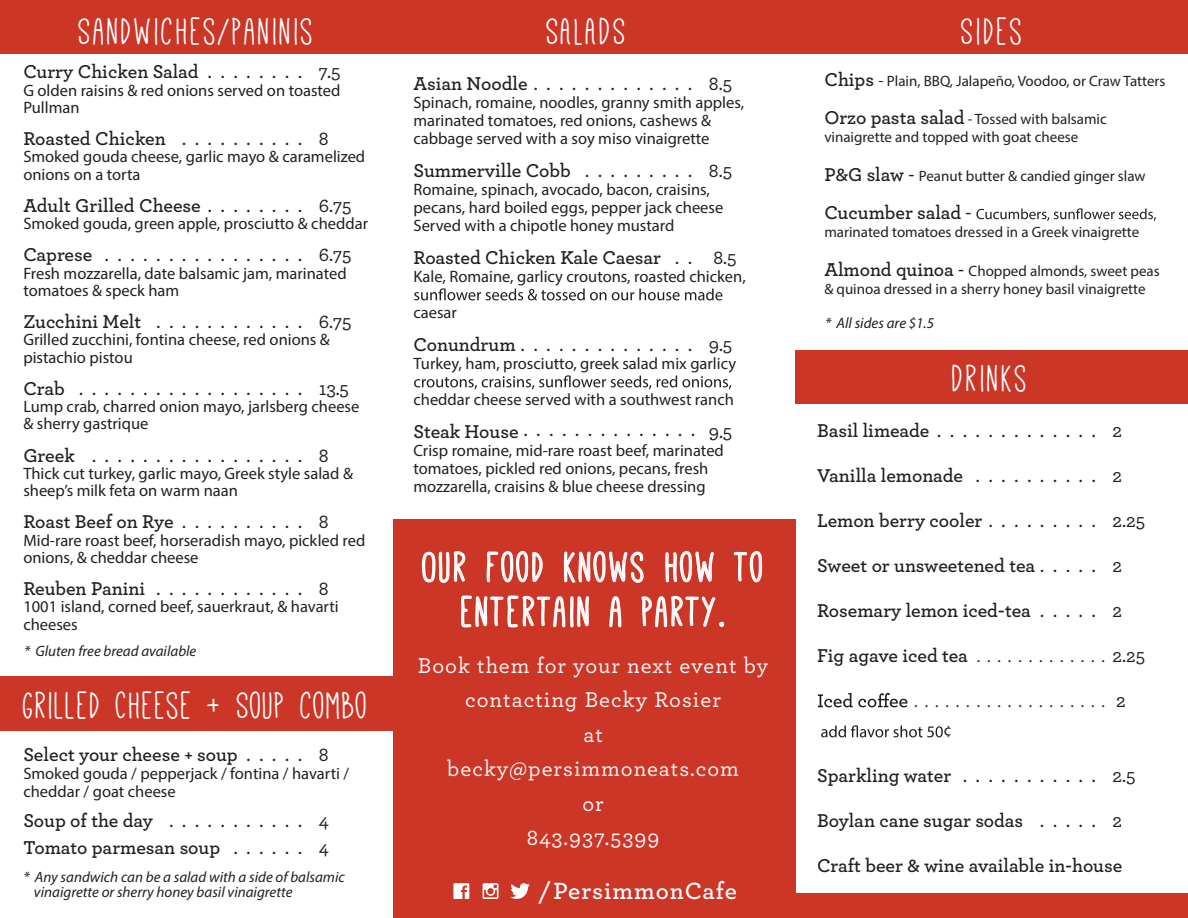
<style>
.page{position:relative;width:1188px;height:918px;background:#fff}
.page>*{position:absolute;margin:0;border:0;box-sizing:border-box;transform-origin:0 0}
.t1{font:46.5px/44.7px "Mathlete Bulky";letter-spacing:.07em;color:#f5f6f7;text-align:center}
.t2{font:42px "Mathlete Bulky";letter-spacing:.07em;color:#fff}
.t3{font:42px "Mathlete Bulky";letter-spacing:.045em;color:#fff}
.t4{font:600 24.6px "Archer";letter-spacing:.04em;color:#fff}
.t5{font:500 22.5px/34.5px "Archer";letter-spacing:.045em;color:#f5f6f7;text-align:center}
.t6{font:600 19.5px/27px "Archer";color:#231f20}
.t7{font:500 19.5px "Archer";color:#231f20}
.t8{font:16.5px/17.2px "Myriad Pro";color:#231f20}
.t9{font:15px/18px "Myriad Pro";color:#231f20}
.t10{font:italic 15px/15px "Myriad Pro";color:#231f20}
.s1{font-weight:500}
.s2{font-weight:600}
.s3{font-family:"Archer";font-weight:600;font-size:19.5px}
.s4{font-size:16.5px}
.s5{font-family:"Archer";font-weight:500;font-size:19.5px}
.s6{font-family:"Myriad Pro";font-weight:400;font-size:16.5px}
</style>
<div class="page">
<div style="left:393px;top:873px;width:402px;height:45px;background:#cc3627"></div>
<div style="left:795px;top:894px;width:393px;height:24px;background:#cc3627"></div>
<div style="left:393px;top:520px;width:402px;height:373px;background:#cc3627"></div>
<svg style="left:510px;top:883px;width:20px;height:16px"></svg>
<svg style="left:483px;top:883px;width:15px;height:16px"></svg>
<svg style="left:453px;top:883px;width:16px;height:16px"></svg>
<svg style="left:733px;top:551px;width:30px;height:32px"></svg>
<svg style="left:417px;top:300px;width:210px;height:328px"></svg>
<svg style="left:592px;top:550px;width:133px;height:78px"></svg>
<div style="left:0;top:0;width:403px;height:54px;background:#cc3627"></div>
<div style="left:795px;top:0;width:393px;height:54px;background:#cc3627"></div>
<div style="left:392px;top:0;width:405px;height:54px;background:#cc3627"></div>
<div style="left:0;top:676px;width:394px;height:54px;background:#cc3627"></div>
<svg style="left:414px;top:288px;width:308px;height:12px"></svg>
<svg style="left:414px;top:375px;width:317px;height:14px"></svg>
<div style="left:795px;top:350px;width:393px;height:54px;background:#cc3627"></div>
<svg style="left:818px;top:693px;width:89px;height:14px"></svg>
<svg style="left:821px;top:725px;width:122px;height:12px"></svg>
<svg style="left:976px;top:208px;width:180px;height:13px"></svg>
<h2 class="t2" style="left:79px;top:11px;width:236px">SANDWICHES/PANINIS</h2>
<p class="t6" style="left:23px;top:57px;width:319px">Curry Chicken Salad <span class="s1">. . . . . . . . 7.5</span></p>
<p class="t8" style="left:23px;top:81px;width:319px">G olden raisins &amp; red onions served on toasted<br>Pullman</p>
<p class="t6" style="left:23px;top:124px;width:307px">Roasted Chicken <span class="s1">. . . . . . . . . . 8</span></p>
<p class="t8" style="left:23px;top:148px;width:343px">Smoked gouda cheese, garlic mayo &amp; caramelized onions on a torta</p>
<p class="t6" style="left:23px;top:191px;width:330px">Adult Grilled Cheese <span class="s1">. . . . . . . . 6.75</span></p>
<p class="t8" style="left:23px;top:215px;width:346px">Smoked gouda, green apple, prosciutto &amp; cheddar</p>
<p class="t7" style="left:23px;top:241px;width:330px"><span class="s2">Caprese</span> . . . . . . . . . . . . . . . . 6.75</p>
<p class="t8" style="left:23px;top:264px;width:325px">Fresh mozzarella, date balsamic jam, marinated tomatoes &amp; speck ham</p>
<p class="t7" style="left:23px;top:308px;width:330px"><span class="s2">Zucchini Melt</span> . . . . . . . . . . . . 6.75</p>
<p class="t8" style="left:23px;top:331px;width:308px">Grilled zucchini, fontina cheese, red onions &amp; pistachio pistou</p>
<p class="t7" style="left:23px;top:374px;width:327px"><span class="s2">Crab</span> . . . . . . . . . . . . . . . . . . 13.5</p>
<p class="t8" style="left:23px;top:398px;width:338px">Lump crab, charred onion mayo, jarlsberg cheese &amp; sherry gastrique</p>
<p class="t7" style="left:23px;top:441px;width:307px"><span class="s2">Greek</span> . . . . . . . . . . . . . . . . . 8</p>
<p class="t8" style="left:23px;top:464px;width:331px">Thick cut turkey, garlic mayo, Greek style salad &amp; sheep’s milk feta on warm naan</p>
<p class="t6" style="left:23px;top:507px;width:307px">Roast Beef on Rye <span class="s1">. . . . . . . . . . 8</span></p>
<p class="t8" style="left:23px;top:531px;width:344px">Mid-rare roast beef, horseradish mayo, pickled red onions, &amp; cheddar cheese</p>
<p class="t7" style="left:23px;top:575px;width:307px"><span class="s2">Reuben Panini</span> . . . . . . . . . . . . 8</p>
<p class="t8" style="left:23px;top:598px;width:317px">1001 island, corned beef, sauerkraut, &amp; havarti cheeses</p>
<p class="t10" style="left:24px;top:643px;width:174px">* Gluten free bread available</p>
<h2 class="t3" style="left:23px;top:685px;width:345px">GRILLED CHEESE + SOUP COMBO</h2>
<p class="t6" style="left:23px;top:740px;width:307px">Select your cheese + soup <span class="s1">. . . . . 8</span></p>
<p class="t8" style="left:23px;top:765px;width:327px;line-height:18px">Smoked gouda / pepperjack / fontina / havarti / cheddar / goat cheese</p>
<p class="t6" style="left:23px;top:806px;width:307px">Soup of the day <span class="s1">. . . . . . . . . . . 4<br></span>Tomato parmesan soup <span class="s1">. . . . . . 4</span></p>
<p class="t10" style="left:34px;top:869px;width:312px;text-indent:-11px">* Any sandwich can be a salad with a side of balsamic vinaigrette or sherry honey basil vinaigrette</p>
<h2 class="t2" style="left:546px;top:11px;width:81px">SALADS</h2>
<p class="t7" style="left:413px;top:70px;width:320px"><span class="s2">Asian Noodle</span> . . . . . . . . . . . . . 8.5</p>
<p class="t8" style="left:413px;top:93px;width:332px;line-height:18px">Spinach, romaine, noodles, granny smith apples, marinated tomatoes, red onions, cashews &amp; cabbage served with a soy miso vinaigrette</p>
<p class="t6" style="left:413px;top:156px;width:320px">Summerville Cobb <span class="s1">. . . . . . . . . 8.5</span></p>
<p class="t8" style="left:413px;top:180px;width:311px;line-height:18px">Romaine, spinach, avocado, bacon, craisins, pecans, hard boiled eggs, pepper jack cheese<br>Served with a chipotle honey mustard</p>
<p class="t6" style="left:413px;top:243px;width:325px">Roasted Chicken Kale Caesar <span class="s1">. . 8.5</span></p>
<p class="t8" style="left:413px;top:258px;width:334px;line-height:36px">Kale, Romaine, garlicy croutons, roasted chicken, caesar</p>
<p class="t7" style="left:413px;top:331px;width:320px"><span class="s2">Conundrum</span> . . . . . . . . . . . . . . 9.5</p>
<p class="t8" style="left:413px;top:345px;width:324px;line-height:36px">Turkey, ham, prosciutto, greek salad mix garlicy cheddar cheese served with a southwest ranch</p>
<p class="t6" style="left:413px;top:417px;width:107px">Steak House</p>
<p class="t7" style="left:709px;top:418px;width:25px">9.5</p>
<p class="t8" style="left:413px;top:441px;width:312px;line-height:18px">Crisp romaine, mid-rare roast beef, marinated tomatoes, pickled red onions, pecans, fresh mozzarella, craisins &amp; blue cheese dressing</p>
<p class="t7" style="left:524px;top:415px;width:173px">. . . . . . . . . . . . . .</p>
<h1 class="t1" style="left:423px;top:545px;width:341px">OUR FOOD KNOWS HOW TO<br>ENTERTAIN A PARTY.</h1>
<h3 class="t5" style="left:418px;top:647px;width:352px">Book them for your next event by contacting Becky Rosier<br>at<br>becky@persimmoneats.com<br>or<br>843.937.5399</h3>
<h3 class="t4" style="left:539px;top:872px;width:200px">/PersimmonCafe</h3>
<h2 class="t2" style="left:961px;top:11px;width:62px">SIDES</h2>
<p class="t9" style="left:824px;top:72px;width:343px"><span class="s3">Chips</span> <span class="s4">-</span> Plain, BBQ, Jalapeño, Voodoo, or Craw Tatters</p>
<p class="t9" style="left:824px;top:110px;width:284px"><span class="s3">Orzo pasta salad</span> - Tossed with balsamic vinaigrette and topped with goat cheese</p>
<p class="t9" style="left:824px;top:166px;width:323px"><span class="s3">P&amp;G slaw</span> <span class="s5">-</span> Peanut butter &amp; candied ginger slaw</p>
<p class="t6" style="left:824px;top:198px;width:149px">Cucumber salad <span class="s1">-</span></p>
<p class="t9" style="left:824px;top:223px;width:316px">marinated tomatoes dressed in a Greek vinaigrette</p>
<p class="t9" style="left:824px;top:261px;width:337px"><span class="s3">Almond quinoa</span> <span class="s5">-</span> Chopped almonds, sweet peas &amp; quinoa dressed in a sherry honey basil vinaigrette</p>
<p class="t10" style="left:825px;top:315px;width:110px">* All sides are $1.5</p>
<h2 class="t2" style="left:952px;top:358px;width:76px">DRINKS</h2>
<p class="t7" style="left:817px;top:417px;width:307px"><span class="s2">Basil limeade</span> . . . . . . . . . . . . . 2</p>
<p class="t6" style="left:817px;top:461px;width:307px">Vanilla lemonade <span class="s1">. . . . . . . . . . 2</span></p>
<p class="t6" style="left:817px;top:506px;width:330px">Lemon berry cooler <span class="s1">. . . . . . . . . 2.25</span></p>
<p class="t6" style="left:817px;top:551px;width:307px">Sweet or unsweetened tea <span class="s1">. . . . . 2</span></p>
<p class="t6" style="left:817px;top:596px;width:307px">Rosemary lemon iced-tea <span class="s1">. . . . . 2</span></p>
<p class="t6" style="left:817px;top:641px;width:330px">Fig agave iced tea <span class="s6">. . . . . . . . . . . . .</span> <span class="s1">2.25</span></p>
<p class="t8" style="left:943px;top:686px;width:184px;line-height:30px;text-indent:-29px">. . . . . . . . . . . . . . . . . . . <span class="s5">2 </span>¢</p>
<p class="t6" style="left:817px;top:761px;width:320px">Sparkling water <span class="s1">. . . . . . . . . . . 2.5</span></p>
<p class="t6" style="left:817px;top:806px;width:307px">Boylan cane sugar sodas <span class="s1">. . . . . 2</span></p>
<p class="t6" style="left:817px;top:851px;width:307px">Craft beer &amp; wine available in-house</p>
</div>
